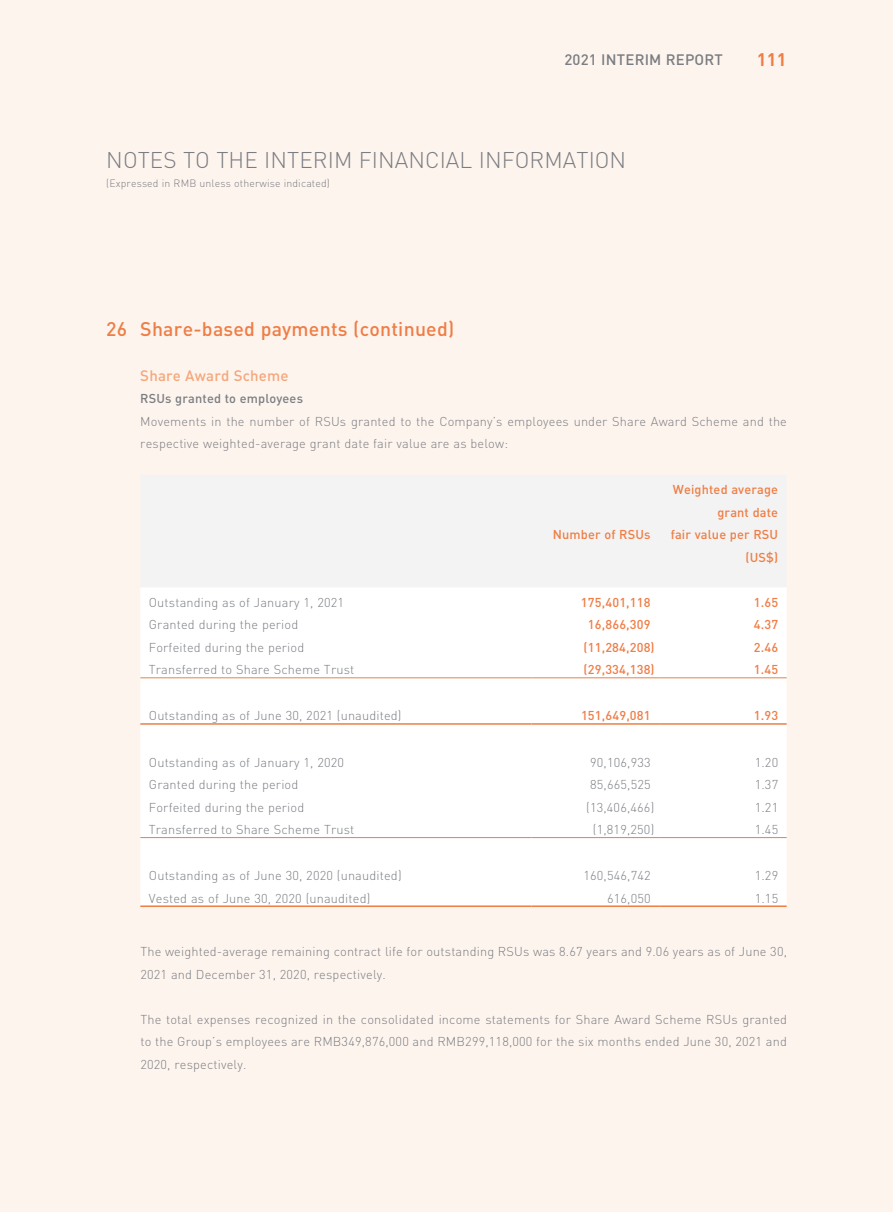
<style>
.page{position:relative;width:893px;height:1212px;background:#fef4ee}
.page>*{position:absolute;margin:0;border:0;box-sizing:border-box;transform-origin:0 0}
.t1{font:300 22.5px "DIN";letter-spacing:.005em;color:#7a7d82}
.t2{font:500 19.5px "DIN";letter-spacing:.01em;color:#ef7d45}
.t3{font:700 18px "DIN";color:#ef7d45}
.t4{font:500 15px "DIN";letter-spacing:.01em;color:#7a7d82}
.t5{font:500 15px "DIN";letter-spacing:.01em;color:#f4a77a}
.t6{font:300 12.75px/22.5px "DIN";letter-spacing:.015em;color:#7a7d82}
.t7{font:500 12.75px/22.5px "DIN";letter-spacing:.01em;color:#ef7d45;text-align:right}
.t8{font:500 12.75px "DIN";letter-spacing:.01em;color:#7a7d82}
.t9{font:300 10.5px "DIN";letter-spacing:.015em;color:#7a7d82}
</style>
<div class="page">
<div style="left:141px;top:475px;width:645px;height:112px;background:#f3f3f3"></div>
<div style="left:140px;top:588px;width:647px;height:317px;background:#fff"></div>
<hr style="left:140px;top:677px;width:391px;height:1px;background:#ef7d45">
<hr style="left:531px;top:677px;width:128px;height:1px;background:#ef7d45">
<hr style="left:659px;top:677px;width:128px;height:1px;background:#ef7d45">
<hr style="left:140px;top:837px;width:391px;height:1px;background:#ef7d45">
<hr style="left:531px;top:837px;width:128px;height:1px;background:#ef7d45">
<hr style="left:659px;top:837px;width:128px;height:1px;background:#ef7d45">
<hr style="left:140px;top:723px;width:391px;height:2px;background:#ef7d45">
<hr style="left:531px;top:723px;width:128px;height:2px;background:#ef7d45">
<hr style="left:659px;top:723px;width:128px;height:2px;background:#ef7d45">
<hr style="left:140px;top:905px;width:391px;height:2px;background:#ef7d45">
<hr style="left:531px;top:905px;width:128px;height:2px;background:#ef7d45">
<hr style="left:659px;top:905px;width:128px;height:2px;background:#ef7d45">
<p class="t4" style="left:564px;top:50px;width:160px">2021 INTERIM REPORT</p>
<h3 class="t3" style="left:757px;top:48px;width:31px">111</h3>
<h1 class="t1" style="left:106px;top:146px;width:521px">NOTES TO THE INTERIM FINANCIAL INFORMATION</h1>
<p class="t9" style="left:106px;top:177px;width:225px">(Expressed in RMB unless otherwise indicated)</p>
<h2 class="t2" style="left:106px;top:316px;width:349px">26 Share-based payments (continued)</h2>
<p class="t5" style="left:140px;top:366px;width:150px">Share Award Scheme</p>
<p class="t8" style="left:140px;top:390px;width:164px">RSUs granted to employees</p>
<p class="t6" style="left:140px;top:410px;width:648px">Movements in the number of RSUs granted to the Company’s employees under Share Award Scheme and the respective weighted-average grant date fair value are as below:</p>
<p class="t7" style="left:553px;top:523px;width:99px">Number of RSUs</p>
<p class="t7" style="left:671px;top:478px;width:109px">Weighted average grant date<br>fair value per RSU (US$)</p>
<p class="t6" style="left:149px;top:591px;width:197px">Outstanding as of January 1, 2021</p>
<p class="t7" style="left:581px;top:591px;width:71px">175,401,118</p>
<p class="t7" style="left:754px;top:591px;width:26px">1.65</p>
<p class="t6" style="left:149px;top:613px;width:151px">Granted during the period</p>
<p class="t7" style="left:588px;top:613px;width:64px">16,866,309</p>
<p class="t7" style="left:754px;top:613px;width:26px">4.37</p>
<p class="t6" style="left:149px;top:636px;width:157px">Forfeited during the period</p>
<p class="t7" style="left:584px;top:636px;width:73px">(11,284,208)</p>
<p class="t7" style="left:754px;top:636px;width:26px">2.46</p>
<p class="t6" style="left:149px;top:658px;width:207px">Transferred to Share Scheme Trust</p>
<p class="t7" style="left:584px;top:658px;width:73px">(29,334,138)</p>
<p class="t7" style="left:754px;top:658px;width:26px">1.45</p>
<p class="t6" style="left:149px;top:704px;width:254px">Outstanding as of June 30, 2021 (unaudited)</p>
<p class="t7" style="left:581px;top:704px;width:71px">151,649,081</p>
<p class="t7" style="left:754px;top:704px;width:26px">1.93</p>
<p class="t6" style="left:149px;top:751px;width:197px">Outstanding as of January 1, 2020</p>
<p class="t6" style="left:590px;top:751px;width:62px">90,106,933</p>
<p class="t6" style="left:755px;top:751px;width:25px">1.20</p>
<p class="t6" style="left:149px;top:773px;width:151px">Granted during the period</p>
<p class="t6" style="left:590px;top:773px;width:62px">85,665,525</p>
<p class="t6" style="left:755px;top:773px;width:25px">1.37</p>
<p class="t6" style="left:149px;top:796px;width:157px">Forfeited during the period</p>
<p class="t6" style="left:586px;top:796px;width:70px">(13,406,466)</p>
<p class="t6" style="left:755px;top:796px;width:25px">1.21</p>
<p class="t6" style="left:149px;top:818px;width:207px">Transferred to Share Scheme Trust</p>
<p class="t6" style="left:593px;top:818px;width:63px">(1,819,250)</p>
<p class="t6" style="left:755px;top:818px;width:25px">1.45</p>
<p class="t6" style="left:149px;top:864px;width:254px">Outstanding as of June 30, 2020 (unaudited)</p>
<p class="t6" style="left:583px;top:864px;width:69px">160,546,742</p>
<p class="t6" style="left:755px;top:864px;width:25px">1.29</p>
<p class="t6" style="left:149px;top:886px;width:223px">Vested as of June 30, 2020 (unaudited)</p>
<p class="t6" style="left:607px;top:886px;width:45px">616,050</p>
<p class="t6" style="left:755px;top:886px;width:25px">1.15</p>
<p class="t6" style="left:140px;top:940px;width:648px">The weighted-average remaining contract life for outstanding RSUs was 8.67 years and 9.06 years as of June 30,<br>2021 and December 31, 2020, respectively.</p>
<p class="t6" style="left:140px;top:1008px;width:648px;text-align:justify">The total expenses recognized in the consolidated income statements for Share Award Scheme RSUs granted to the Group’s employees are RMB349,876,000 and RMB299,118,000 for the six months ended June 30, 2021 and 2020, respectively.</p>
</div>
